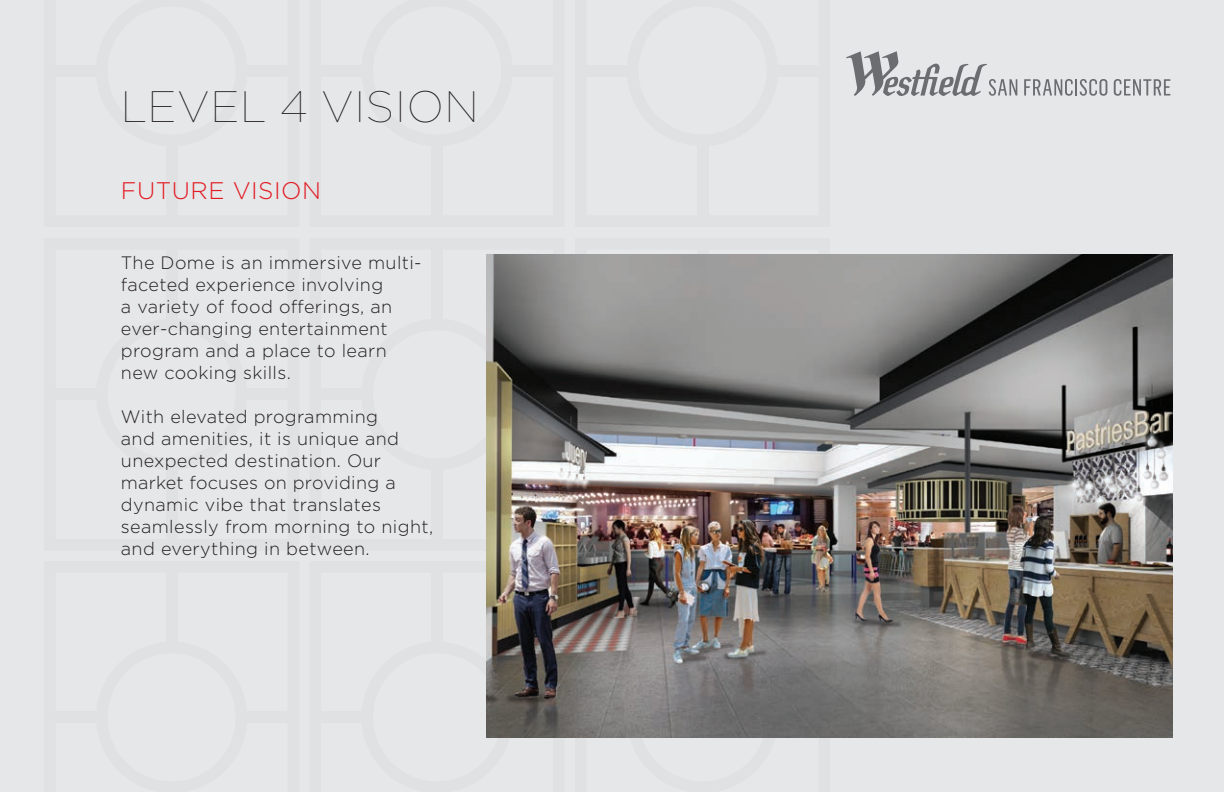
<style>
.page{position:relative;width:1224px;height:792px;background:#e6e7e9}
.page>*{position:absolute;margin:0;border:0;box-sizing:border-box;transform-origin:0 0}
.t1{font:100 44px "Gotham";letter-spacing:.02em;color:#231f20}
.t2{font:300 24px "Gotham";letter-spacing:.02em;color:#e21a21}
.t3{font:300 18px/22px "Gotham";letter-spacing:.02em;color:#231f20}
</style>
<div class="page">
<div style="left:166px;top:241px;width:12px;height:303px;background:#e0e1e3"></div>
<div style="left:431px;top:241px;width:12px;height:303px;background:#e0e1e3"></div>
<img style="left:486px;top:255px;width:686px;height:483px">
<svg style="left:846px;top:51px;width:171px;height:45px"></svg>
<svg style="left:1024px;top:79px;width:83px;height:17px"></svg>
<svg style="left:1114px;top:79px;width:56px;height:17px"></svg>
<p class="t1" style="left:121px;top:79px;width:359px">LEVEL 4 VISION</p>
<p class="t2" style="left:121px;top:176px;width:202px">FUTURE VISION</p>
<p class="t3" style="left:121px;top:251px;width:302px">The Dome is an immersive multi&shy;faceted experience involving</p>
<p class="t3" style="left:121px;top:295px;width:273px">a variety of food offerings, an</p>
<p class="t3" style="left:121px;top:317px;width:268px">ever-changing entertainment</p>
<p class="t3" style="left:121px;top:339px;width:267px">program and a place to learn</p>
<p class="t3" style="left:121px;top:361px;width:171px">new cooking skills.</p>
<p class="t3" style="left:121px;top:405px;width:259px">With elevated programming</p>
<p class="t3" style="left:121px;top:427px;width:280px">and amenities, it is unique and</p>
<p class="t3" style="left:121px;top:449px;width:314px">unexpected destination. Our market focuses on providing a dynamic vibe that translates seamlessly from morning to night, and everything in between.</p>
</div>
